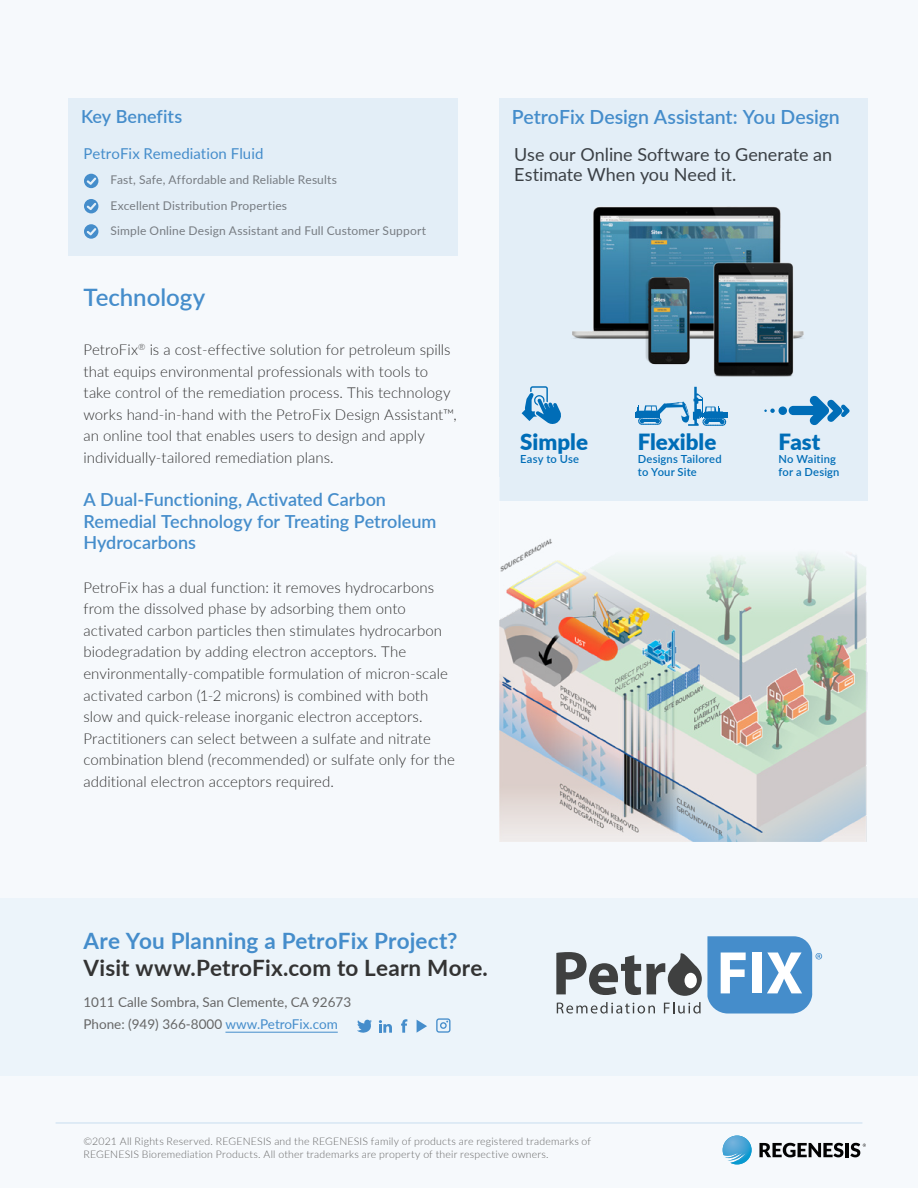
<style>
.page{position:relative;width:918px;height:1188px;background:#f6f9fc}
.page>*{position:absolute;margin:0;border:0;box-sizing:border-box;transform-origin:0 0}
.t1{font:600 24px "Lato";color:#458dcb}
.t2{font:700 22.5px "Lato";letter-spacing:.01em;color:#333}
.t3{font:700 22.5px "Lato";letter-spacing:.005em;color:#458dcb}
.t4{font:900 22.35px "Lato";color:#006db7}
.t5{font:600 19.5px "Lato";letter-spacing:-.005em;color:#458dcb}
.t6{font:600 18px/21.6px "Lato";color:#458dcb}
.t7{font:18px/19.5px "Lato";color:#3b4045}
.t8{font:300 15px/21.6px "Lato";letter-spacing:.005em;color:#333}
.t9{font:15px "Lato";letter-spacing:.005em;color:#458dcb}
.t10{font:13.5px/21.9px "Lato";color:#666}
.t11{font:12px/25.5px "Lato";letter-spacing:.015em;color:#777c82}
.t12{font:600 11.1px/13.4px "Lato";letter-spacing:.015em;color:#006db7}
.t13{font:300 10.5px/12.6px "Lato";letter-spacing:.02em;color:#666}
.s1{color:#458dcb}
</style>
<div class="page">
<div style="left:0;top:898px;width:918px;height:177px;background:#ecf4fa"></div>
<hr style="left:225px;top:1032px;width:113px;height:1px;background:#458dcb">
<svg style="left:436px;top:1018px;width:15px;height:15px"></svg>
<svg style="left:357px;top:1020px;width:15px;height:13px"></svg>
<svg style="left:401px;top:1019px;width:6px;height:14px"></svg>
<svg style="left:379px;top:1020px;width:13px;height:13px"></svg>
<svg style="left:417px;top:1020px;width:10px;height:13px"></svg>
<hr style="left:56px;top:1123px;width:806px;height:1px;background:#c7ddef">
<div style="left:68px;top:98px;width:390px;height:157px;background:#e3eef7"></div>
<svg style="left:84px;top:174px;width:14px;height:14px"></svg>
<svg style="left:84px;top:199px;width:14px;height:14px"></svg>
<svg style="left:84px;top:224px;width:14px;height:15px"></svg>
<div style="left:499px;top:98px;width:369px;height:403px;background:#e3eef7"></div>
<img style="left:499px;top:538px;width:369px;height:304px">
<svg style="left:759px;top:1143px;width:84px;height:14px"></svg>
<hr style="left:845px;top:1143px;width:4px;height:14px;background:#030303">
<svg style="left:850px;top:1143px;width:16px;height:14px"></svg>
<svg style="left:723px;top:1136px;width:29px;height:28px"></svg>
<img style="left:572px;top:206px;width:209px;height:133px">
<img style="left:701px;top:241px;width:103px;height:136px">
<img style="left:633px;top:268px;width:69px;height:105px">
<svg style="left:522px;top:386px;width:39px;height:38px"></svg>
<div style="left:635px;top:412px;width:25px;height:5px;background:#006db7"></div>
<div style="left:636px;top:411px;width:16px;height:6px;background:#006db7"></div>
<div style="left:704px;top:413px;width:23px;height:5px;background:#006db7"></div>
<svg style="left:638px;top:387px;width:88px;height:39px"></svg>
<svg style="left:789px;top:395px;width:61px;height:31px"></svg>
<div style="left:779px;top:406px;width:8px;height:9px;background:#006db7;border-radius:50%"></div>
<svg style="left:764px;top:409px;width:11px;height:4px"></svg>
<svg style="left:556px;top:936px;width:266px;height:78px"></svg>
<p class="t6" style="left:81px;top:105px;width:103px">Key Benefits</p>
<p class="t9" style="left:83px;top:143px;width:181px">PetroFix Remediation Fluid</p>
<p class="t11" style="left:110px;top:167px;width:317px">Fast, Safe, Affordable and Reliable Results<br>Excellent Distribution Properties<br>Simple Online Design Assistant and Full Customer Support</p>
<h1 class="t1" style="left:83px;top:280px;width:123px">Technology</h1>
<p class="t8" style="left:83px;top:338px;width:375px">PetroFix<sup>®</sup> is a cost-effective solution for petroleum spills that equips environmental professionals with tools to take control of the remediation process. This technology works hand-in-hand with the PetroFix Design Assistant™, an online tool that enables users to design and apply individually-tailored remediation plans.</p>
<p class="t6" style="left:83px;top:488px;width:354px">A Dual-Functioning, Activated Carbon<br>Remedial Technology for Treating Petroleum<br>Hydrocarbons</p>
<p class="t8" style="left:83px;top:576px;width:373px">PetroFix has a dual function: it removes hydrocarbons from the dissolved phase by adsorbing them onto activated carbon particles then stimulates hydrocarbon biodegradation by adding electron acceptors. The environmentally-compatible formulation of micron-scale activated carbon (1-2 microns) is combined with both slow and quick-release inorganic electron acceptors.<br>Practitioners can select between a sulfate and nitrate combination blend (recommended) or sulfate only for the additional electron acceptors required.</p>
<h3 class="t5" style="left:512px;top:103px;width:330px">PetroFix Design Assistant: You Design</h3>
<p class="t7" style="left:514px;top:144px;width:319px">Use our Online Software to Generate an<br>Estimate When you Need it.</p>
<h3 class="t4" style="left:520px;top:425px;width:69px">Simple</h3>
<p class="t12" style="left:520px;top:452px;width:60px">Easy to Use</p>
<h3 class="t4" style="left:638px;top:425px;width:80px">Flexible</h3>
<p class="t12" style="left:638px;top:452px;width:85px">Designs Tailored to Your Site</p>
<h3 class="t4" style="left:779px;top:425px;width:43px">Fast</h3>
<p class="t12" style="left:779px;top:452px;width:63px">No Waiting for a Design</p>
<h2 class="t3" style="left:83px;top:925px;width:375px">Are You Planning a PetroFix Project?</h2>
<h2 class="t2" style="left:83px;top:952px;width:406px">Visit www.PetroFix.com to Learn More.</h2>
<p class="t10" style="left:83px;top:991px;width:269px">1011 Calle Sombra, San Clemente, CA 92673<br>Phone: (949) 366-8000 <span class="s1">www.PetroFix.com</span></p>
<p class="t13" style="left:83px;top:1135px;width:509px">©2021 All Rights Reserved. REGENESIS and the REGENESIS family of products are registered trademarks of<br>REGENESIS Bioremediation Products. All other trademarks are property of their respective owners.</p>
</div>
